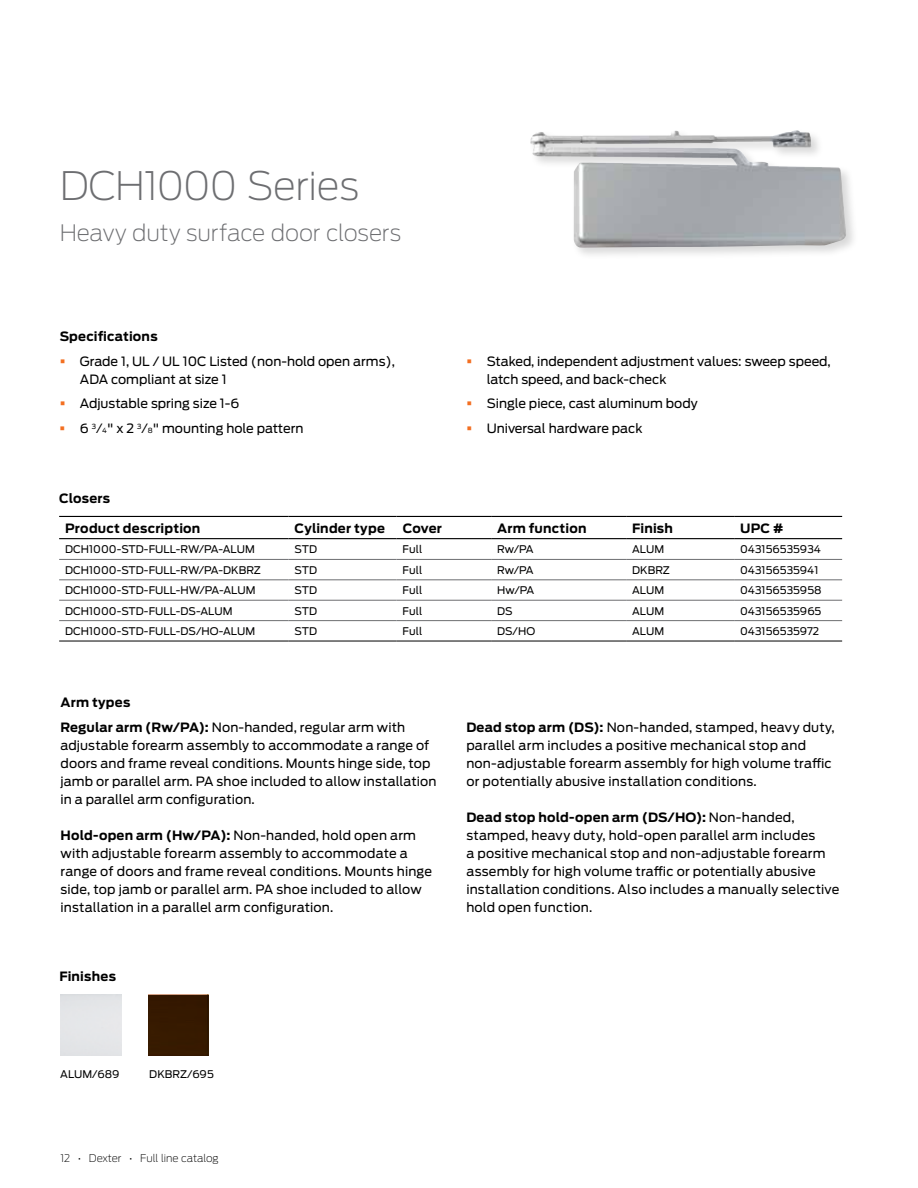
<style>
.page{position:relative;width:918px;height:1188px;background:#fff}
.page>*{position:absolute;margin:0;border:0;box-sizing:border-box;transform-origin:0 0}
.t1{font:200 39px "Antenna";letter-spacing:-.015em;color:#6d6e71}
.t2{font:200 22.5px "Antenna";letter-spacing:-.01em;color:#6d6e71}
.t3{font:12.75px/18px "Antenna";letter-spacing:.01em;color:#000}
.t4{font:700 12.75px/24.8px "Antenna";letter-spacing:.015em;color:#000}
.t5{font:10.5px "Antenna";letter-spacing:.005em;color:#000}
.t6{font:200 10.5px "Antenna";color:#000}
.s1{color:#f36f21}
.s2{font-size:7.05px}
.s3{font-weight:400}
.s4{font-weight:700}
</style>
<div class="page">
<div style="left:148px;top:995px;width:61px;height:60px;background:#361900"></div>
<hr style="left:59px;top:516px;width:230px;height:1px;background:#000">
<hr style="left:289px;top:516px;width:108px;height:1px;background:#000">
<hr style="left:397px;top:516px;width:94px;height:1px;background:#000">
<hr style="left:491px;top:516px;width:135px;height:1px;background:#000">
<hr style="left:626px;top:516px;width:108px;height:1px;background:#000">
<hr style="left:734px;top:516px;width:108px;height:1px;background:#000">
<hr style="left:59px;top:538px;width:230px;height:1px;background:#000">
<hr style="left:289px;top:538px;width:108px;height:1px;background:#000">
<hr style="left:397px;top:538px;width:94px;height:1px;background:#000">
<hr style="left:491px;top:538px;width:135px;height:1px;background:#000">
<hr style="left:626px;top:538px;width:108px;height:1px;background:#000">
<hr style="left:734px;top:538px;width:108px;height:1px;background:#000">
<hr style="left:59px;top:559px;width:230px;height:1px;background:#6d6e71">
<hr style="left:289px;top:559px;width:108px;height:1px;background:#6d6e71">
<hr style="left:397px;top:559px;width:94px;height:1px;background:#6d6e71">
<hr style="left:491px;top:559px;width:135px;height:1px;background:#6d6e71">
<hr style="left:626px;top:559px;width:108px;height:1px;background:#6d6e71">
<hr style="left:734px;top:559px;width:108px;height:1px;background:#6d6e71">
<hr style="left:59px;top:580px;width:230px;height:1px;background:#6d6e71">
<hr style="left:289px;top:580px;width:108px;height:1px;background:#6d6e71">
<hr style="left:397px;top:580px;width:94px;height:1px;background:#6d6e71">
<hr style="left:491px;top:580px;width:135px;height:1px;background:#6d6e71">
<hr style="left:626px;top:580px;width:108px;height:1px;background:#6d6e71">
<hr style="left:734px;top:580px;width:108px;height:1px;background:#6d6e71">
<hr style="left:59px;top:600px;width:230px;height:1px;background:#6d6e71">
<hr style="left:289px;top:600px;width:108px;height:1px;background:#6d6e71">
<hr style="left:397px;top:600px;width:94px;height:1px;background:#6d6e71">
<hr style="left:491px;top:600px;width:135px;height:1px;background:#6d6e71">
<hr style="left:626px;top:600px;width:108px;height:1px;background:#6d6e71">
<hr style="left:734px;top:600px;width:108px;height:1px;background:#6d6e71">
<hr style="left:59px;top:620px;width:230px;height:1px;background:#6d6e71">
<hr style="left:289px;top:620px;width:108px;height:1px;background:#6d6e71">
<hr style="left:397px;top:620px;width:94px;height:1px;background:#6d6e71">
<hr style="left:491px;top:620px;width:135px;height:1px;background:#6d6e71">
<hr style="left:626px;top:620px;width:108px;height:1px;background:#6d6e71">
<hr style="left:734px;top:620px;width:108px;height:1px;background:#6d6e71">
<hr style="left:59px;top:641px;width:230px;height:1px;background:#000">
<hr style="left:289px;top:641px;width:108px;height:1px;background:#000">
<hr style="left:397px;top:641px;width:94px;height:1px;background:#000">
<hr style="left:491px;top:641px;width:135px;height:1px;background:#000">
<hr style="left:626px;top:641px;width:108px;height:1px;background:#000">
<hr style="left:734px;top:641px;width:108px;height:1px;background:#000">
<div style="left:528px;top:128px;width:330px;height:132px;background:#000;opacity:.15"></div>
<img style="left:530px;top:130px;width:316px;height:118px">
<h1 class="t1" style="left:60px;top:161px;width:301px">DCH1000 Series</h1>
<h2 class="t2" style="left:60px;top:218px;width:343px">Heavy duty surface door closers</h2>
<p class="t4" style="left:60px;top:324px;width:99px">Specifications</p>
<p class="t3" style="left:80px;top:352px;width:317px;text-indent:-20px"><span class="s1">▪</span> Grade 1, UL / UL 10C Listed (non-hold open arms),<br>ADA compliant at size 1</p>
<p class="t3" style="left:60px;top:395px;width:181px"><span class="s1">▪</span> Adjustable spring size 1-6</p>
<p class="t3" style="left:60px;top:419px;width:245px"><span class="s1">▪</span> 6 <sup>3</sup>⁄<span class="s2">4</span>" x 2 <sup>3</sup>⁄<span class="s2">8</span>" mounting hole pattern</p>
<p class="t3" style="left:487px;top:352px;width:345px;text-indent:-20px"><span class="s1">▪</span> Staked, independent adjustment values: sweep speed, latch speed, and back-check</p>
<p class="t3" style="left:466px;top:395px;width:233px"><span class="s1">▪</span> Single piece, cast aluminum body</p>
<p class="t3" style="left:466px;top:419px;width:178px"><span class="s1">▪</span> Universal hardware pack</p>
<p class="t4" style="left:59px;top:486px;width:53px">Closers</p>
<p class="t4" style="left:65px;top:516px;width:137px">Product description</p>
<p class="t4" style="left:295px;top:516px;width:92px">Cylinder type</p>
<p class="t4" style="left:403px;top:516px;width:41px">Cover</p>
<p class="t4" style="left:497px;top:516px;width:91px">Arm function</p>
<p class="t4" style="left:632px;top:516px;width:42px">Finish</p>
<p class="t4" style="left:740px;top:516px;width:45px">UPC #</p>
<p class="t5" style="left:65px;top:543px;width:191px">DCH1000-STD-FULL-RW/PA-ALUM</p>
<p class="t5" style="left:295px;top:543px;width:24px">STD</p>
<p class="t5" style="left:403px;top:543px;width:21px">Full</p>
<p class="t5" style="left:497px;top:543px;width:38px">Rw/PA</p>
<p class="t5" style="left:632px;top:543px;width:34px">ALUM</p>
<p class="t5" style="left:740px;top:543px;width:82px">043156535934</p>
<p class="t5" style="left:65px;top:563px;width:197px">DCH1000-STD-FULL-RW/PA-DKBRZ</p>
<p class="t5" style="left:295px;top:563px;width:24px">STD</p>
<p class="t5" style="left:403px;top:563px;width:21px">Full</p>
<p class="t5" style="left:497px;top:563px;width:38px">Rw/PA</p>
<p class="t5" style="left:632px;top:563px;width:39px">DKBRZ</p>
<p class="t5" style="left:740px;top:563px;width:80px">043156535941</p>
<p class="t5" style="left:65px;top:583px;width:192px">DCH1000-STD-FULL-HW/PA-ALUM</p>
<p class="t5" style="left:295px;top:583px;width:24px">STD</p>
<p class="t5" style="left:403px;top:583px;width:21px">Full</p>
<p class="t5" style="left:497px;top:583px;width:39px">Hw/PA</p>
<p class="t5" style="left:632px;top:583px;width:34px">ALUM</p>
<p class="t5" style="left:740px;top:583px;width:83px">043156535958</p>
<p class="t5" style="left:65px;top:604px;width:169px">DCH1000-STD-FULL-DS-ALUM</p>
<p class="t5" style="left:295px;top:604px;width:24px">STD</p>
<p class="t5" style="left:403px;top:604px;width:21px">Full</p>
<p class="t5" style="left:497px;top:604px;width:17px">DS</p>
<p class="t5" style="left:632px;top:604px;width:34px">ALUM</p>
<p class="t5" style="left:740px;top:604px;width:83px">043156535965</p>
<p class="t5" style="left:65px;top:624px;width:191px">DCH1000-STD-FULL-DS/HO-ALUM</p>
<p class="t5" style="left:295px;top:624px;width:24px">STD</p>
<p class="t5" style="left:403px;top:624px;width:21px">Full</p>
<p class="t5" style="left:497px;top:624px;width:40px">DS/HO</p>
<p class="t5" style="left:632px;top:624px;width:34px">ALUM</p>
<p class="t5" style="left:740px;top:624px;width:81px">043156535972</p>
<p class="t4" style="left:60px;top:690px;width:346px">Arm types<br>Regular arm (Rw/PA): <span class="s3">Non-handed, regular arm with</span></p>
<p class="t3" style="left:60px;top:736px;width:377px">adjustable forearm assembly to accommodate a range of doors and frame reveal conditions. Mounts hinge side, top jamb or parallel arm. PA shoe included to allow installation in a parallel arm configuration.</p>
<p class="t3" style="left:60px;top:826px;width:373px"><span class="s4">Hold-open arm (Hw/PA):</span> Non-handed, hold open arm with adjustable forearm assembly to accommodate a range of doors and frame reveal conditions. Mounts hinge side, top jamb or parallel arm. PA shoe included to allow installation in a parallel arm configuration.</p>
<p class="t4" style="left:59px;top:964px;width:58px">Finishes</p>
<p class="t3" style="left:466px;top:718px;width:370px"><span class="s4">Dead stop arm (DS):</span> Non-handed, stamped, heavy duty, parallel arm includes a positive mechanical stop and non-adjustable forearm assembly for high volume traffic or potentially abusive installation conditions.</p>
<p class="t3" style="left:466px;top:808px;width:375px"><span class="s4">Dead stop hold-open arm (DS/HO):</span> Non-handed, stamped, heavy duty, hold-open parallel arm includes<br>a positive mechanical stop and non-adjustable forearm assembly for high volume traffic or potentially abusive installation conditions. Also includes a manually selective hold open function.</p>
<p class="t5" style="left:60px;top:1068px;width:61px">ALUM/689</p>
<p class="t5" style="left:149px;top:1068px;width:66px">DKBRZ/695</p>
<p class="t6" style="left:60px;top:1151px;width:160px">12 • Dexter • Full line catalog</p>
</div>
